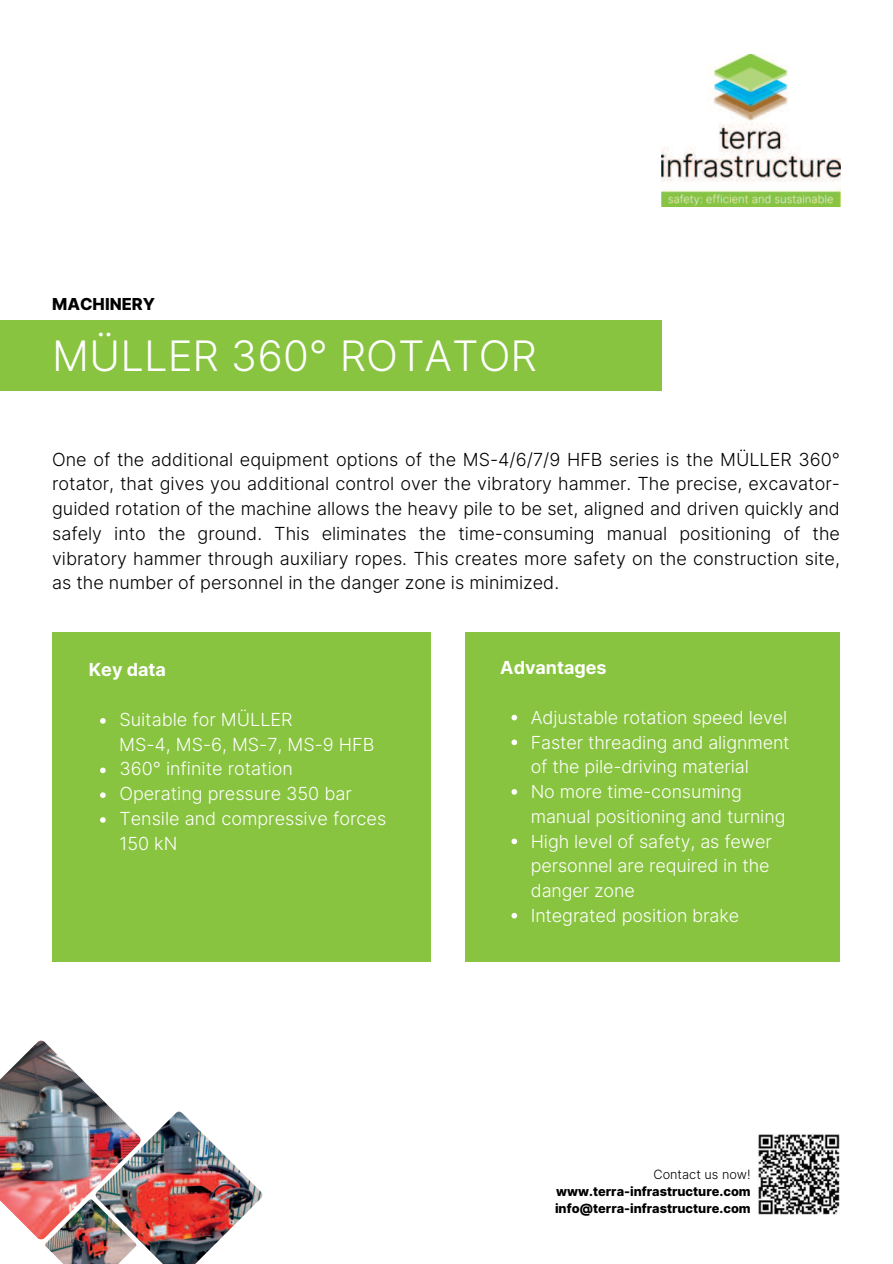
<style>
.page{position:relative;width:893px;height:1264px;background:#fff}
.page>*{position:absolute;margin:0;border:0;box-sizing:border-box;transform-origin:0 0}
.t1{font:300 42px "Inter";color:#fff}
.t2{font:300 18px/24.8px "Inter";color:#000;text-align:justify}
.t3{font:300 18px/24.8px "Inter";letter-spacing:-.005em;color:#fff}
.t4{font:700 18px "Inter";color:#fff}
.t5{font:800 16.5px "Inter";color:#000}
.t6{font:800 12.75px/17px "Inter";color:#000}
.t7{font:300 12.75px "Inter";color:#000}
</style>
<div class="page">
<img style="left:661px;top:54px;width:179px;height:152px">
<div style="left:52px;top:632px;width:378px;height:329px;background:#88c43f"></div>
<div style="left:465px;top:632px;width:374px;height:329px;background:#88c43f"></div>
<img style="left:0;top:1040px;width:263px;height:223px">
<div style="left:0;top:320px;width:661px;height:71px;background:#88c43f"></div>
<img style="left:757px;top:1133px;width:82px;height:82px">
<svg style="left:100px;top:718px;width:6px;height:5px"></svg>
<svg style="left:100px;top:767px;width:6px;height:6px"></svg>
<svg style="left:100px;top:792px;width:6px;height:6px"></svg>
<svg style="left:100px;top:817px;width:6px;height:5px"></svg>
<svg style="left:511px;top:714px;width:6px;height:6px"></svg>
<svg style="left:511px;top:739px;width:6px;height:6px"></svg>
<svg style="left:511px;top:789px;width:6px;height:5px"></svg>
<svg style="left:511px;top:838px;width:6px;height:6px"></svg>
<svg style="left:511px;top:912px;width:6px;height:6px"></svg>
<p class="t5" style="left:52px;top:292px;width:104px">MACHINERY</p>
<h1 class="t1" style="left:52px;top:325px;width:486px">MÜLLER 360° ROTATOR</h1>
<p class="t2" style="left:52px;top:446px;width:789px">One of the additional equipment options of the MS-4/6/7/9 HFB series is the MÜLLER 360° rotator, that gives you additional control over the vibratory hammer. The precise, excavator&shy;guided rotation of the machine allows the heavy pile to be set, aligned and driven quickly and safely into the ground. This eliminates the time-consuming manual positioning of the vibratory hammer through auxiliary ropes. This creates more safety on the construction site, as the number of personnel in the danger zone is minimized.</p>
<p class="t4" style="left:89px;top:656px;width:79px">Key data</p>
<p class="t3" style="left:119px;top:706px;width:268px">Suitable for MÜLLER<br>MS-4, MS-6, MS-7, MS-9 HFB<br>360° infinite rotation<br>Operating pressure 350 bar<br>Tensile and compressive forces<br>150 kN</p>
<p class="t4" style="left:500px;top:654px;width:108px">Advantages</p>
<p class="t3" style="left:530px;top:704px;width:260px">Adjustable rotation speed level<br>Faster threading and alignment of the pile-driving material<br>No more time-consuming manual positioning and turning<br>High level of safety, as fewer personnel are required in the danger zone<br>Integrated position brake</p>
<p class="t7" style="left:653px;top:1164px;width:99px">Contact us now!</p>
<p class="t6" style="left:555px;top:1182px;width:197px">www.terra-infrastructure.com info@terra-infrastructure.com</p>
</div>
